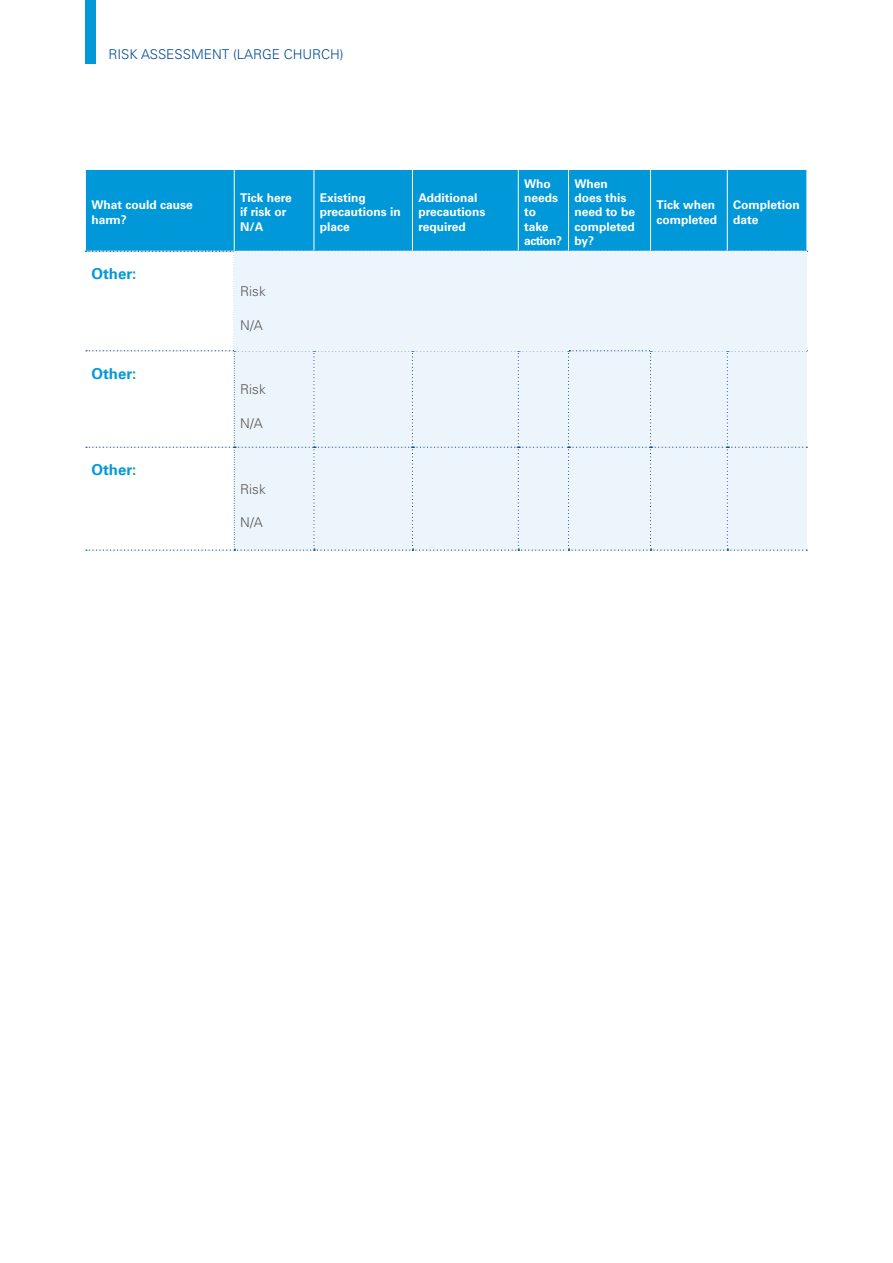
<style>
.page{position:relative;width:893px;height:1263px;background:#fff}
.page>*{position:absolute;margin:0;border:0;box-sizing:border-box;transform-origin:0 0}
.t1{font:700 15px "Univers";color:#0098d8}
.t2{font:300 13.5px "Univers";color:#004b93}
.t3{font:300 13.5px "Univers";color:#575756}
.t4{font:700 12px/14.4px "Univers";color:#fff}
</style>
<div class="page">
<div style="left:85px;top:170px;width:149px;height:81px;background:#0098d8"></div>
<div style="left:234px;top:170px;width:80px;height:81px;background:#0098d8"></div>
<div style="left:314px;top:170px;width:98px;height:81px;background:#0098d8"></div>
<div style="left:412px;top:170px;width:106px;height:81px;background:#0098d8"></div>
<div style="left:518px;top:170px;width:50px;height:81px;background:#0098d8"></div>
<div style="left:568px;top:170px;width:82px;height:81px;background:#0098d8"></div>
<div style="left:650px;top:170px;width:77px;height:81px;background:#0098d8"></div>
<div style="left:727px;top:170px;width:80px;height:81px;background:#0098d8"></div>
<div style="left:85px;top:0;width:10px;height:64px;background:#0098d8"></div>
<hr style="left:806px;top:170px;width:1px;height:81px;background:#fff">
<hr style="left:727px;top:170px;width:1px;height:81px;background:#fff">
<hr style="left:650px;top:170px;width:1px;height:81px;background:#fff">
<hr style="left:568px;top:170px;width:1px;height:81px;background:#fff">
<hr style="left:518px;top:170px;width:1px;height:81px;background:#fff">
<hr style="left:412px;top:170px;width:1px;height:81px;background:#fff">
<hr style="left:314px;top:170px;width:1px;height:81px;background:#fff">
<hr style="left:234px;top:170px;width:1px;height:81px;background:#fff">
<hr style="left:85px;top:170px;width:1px;height:81px;background:#fff">
<svg style="left:86px;top:251px;width:722px;height:300px"></svg>
<div style="left:727px;top:251px;width:80px;height:100px;background:#edf5fc"></div>
<div style="left:650px;top:251px;width:77px;height:100px;background:#edf5fc"></div>
<div style="left:518px;top:251px;width:50px;height:100px;background:#edf5fc"></div>
<div style="left:412px;top:251px;width:106px;height:100px;background:#edf5fc"></div>
<div style="left:314px;top:251px;width:98px;height:100px;background:#edf5fc"></div>
<div style="left:234px;top:251px;width:80px;height:100px;background:#edf5fc"></div>
<p class="t2" style="left:108px;top:46px;width:237px">RISK ASSESSMENT (LARGE CHURCH)</p>
<p class="t4" style="left:91px;top:198px;width:103px">What could cause harm?</p>
<p class="t4" style="left:240px;top:191px;width:53px">Tick here if risk or<br>N/A</p>
<p class="t4" style="left:320px;top:191px;width:82px">Existing precautions in place</p>
<p class="t4" style="left:418px;top:191px;width:68px">Additional precautions required</p>
<h5 class="t1" style="left:91px;top:265px;width:47px">Other:</h5>
<p class="t1" style="left:91px;top:365px;width:47px">Other:</p>
<h5 class="t1" style="left:91px;top:461px;width:47px">Other:</h5>
<p class="t3" style="left:240px;top:283px;width:27px">Risk</p>
<p class="t3" style="left:240px;top:317px;width:24px">N/A</p>
<p class="t3" style="left:240px;top:381px;width:27px">Risk</p>
<p class="t3" style="left:240px;top:415px;width:24px">N/A</p>
<p class="t3" style="left:240px;top:481px;width:27px">Risk</p>
<p class="t3" style="left:240px;top:514px;width:24px">N/A</p>
<p class="t4" style="left:524px;top:176px;width:39px">Who needs to take action?</p>
<p class="t4" style="left:574px;top:176px;width:62px">When does this need to be completed by?</p>
<p class="t4" style="left:657px;top:198px;width:62px">Tick when completed</p>
<p class="t4" style="left:733px;top:198px;width:68px">Completion date</p>
</div>
